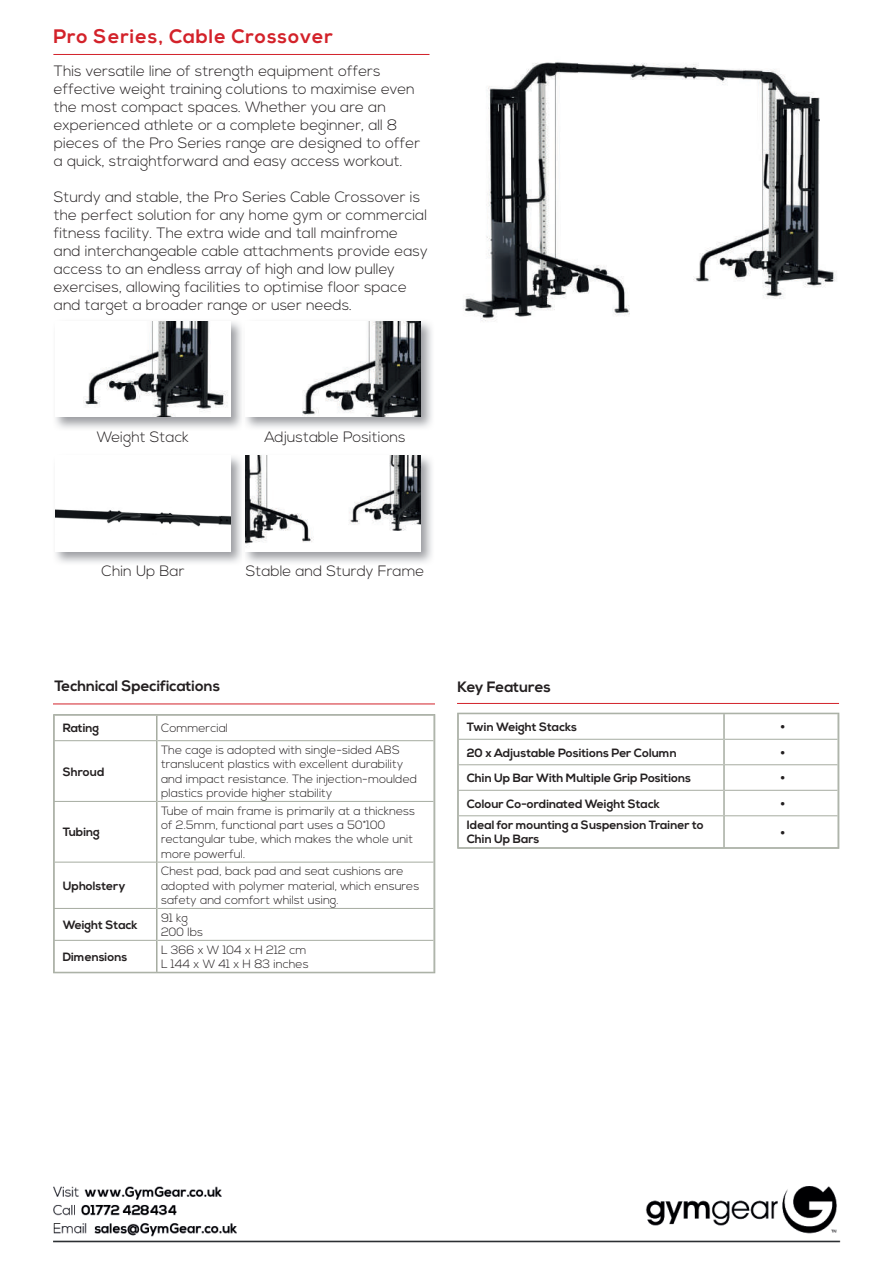
<style>
.page{position:relative;width:893px;height:1263px;background:#fff}
.page>*{position:absolute;margin:0;border:0;box-sizing:border-box;transform-origin:0 0}
.t1{font:700 19.5px "Nexa";letter-spacing:.05em;color:#d3222a}
.t2{font:300 18px "Nexa";color:#231f20}
.t3{font:300 15px/18px "Nexa";color:#231f20}
.t4{font:700 15px "Nexa";color:#231f20}
.t5{font:300 12px/14.4px "Nexa";color:#231f20}
.t6{font:700 12px/14.4px "Nexa";color:#231f20}
</style>
<div class="page">
<img style="left:53px;top:1186px;width:788px;height:57px">
<hr style="left:53px;top:704px;width:382px;height:1px;background:#d3222a">
<hr style="left:54px;top:740px;width:102px;height:1px;background:#a6aca1">
<hr style="left:158px;top:740px;width:275px;height:1px;background:#a6aca1">
<hr style="left:54px;top:801px;width:102px;height:1px;background:#a6aca1">
<hr style="left:158px;top:801px;width:275px;height:1px;background:#a6aca1">
<hr style="left:54px;top:862px;width:102px;height:1px;background:#a6aca1">
<hr style="left:158px;top:862px;width:275px;height:1px;background:#a6aca1">
<hr style="left:54px;top:908px;width:102px;height:1px;background:#a6aca1">
<hr style="left:158px;top:908px;width:275px;height:1px;background:#a6aca1">
<hr style="left:54px;top:940px;width:102px;height:1px;background:#a6aca1">
<hr style="left:158px;top:940px;width:275px;height:1px;background:#a6aca1">
<hr style="left:156px;top:715px;width:2px;height:26px;background:#a6aca1">
<hr style="left:156px;top:741px;width:2px;height:60px;background:#a6aca1">
<hr style="left:156px;top:801px;width:2px;height:61px;background:#a6aca1">
<hr style="left:156px;top:862px;width:2px;height:46px;background:#a6aca1">
<hr style="left:156px;top:908px;width:2px;height:32px;background:#a6aca1">
<hr style="left:156px;top:940px;width:2px;height:32px;background:#a6aca1">
<div style="left:53px;top:714px;width:382px;height:259px;border:1px solid #a6aca1"></div>
<hr style="left:457px;top:703px;width:382px;height:1px;background:#d3222a">
<hr style="left:458px;top:739px;width:265px;height:1px;background:#a6aca1">
<hr style="left:725px;top:739px;width:112px;height:1px;background:#a6aca1">
<hr style="left:458px;top:764px;width:265px;height:1px;background:#a6aca1">
<hr style="left:725px;top:764px;width:112px;height:1px;background:#a6aca1">
<hr style="left:458px;top:790px;width:265px;height:1px;background:#a6aca1">
<hr style="left:725px;top:790px;width:112px;height:1px;background:#a6aca1">
<hr style="left:458px;top:815px;width:265px;height:1px;background:#a6aca1">
<hr style="left:725px;top:815px;width:112px;height:1px;background:#a6aca1">
<hr style="left:723px;top:714px;width:2px;height:25px;background:#a6aca1">
<hr style="left:723px;top:739px;width:2px;height:26px;background:#a6aca1">
<hr style="left:723px;top:765px;width:2px;height:25px;background:#a6aca1">
<hr style="left:723px;top:790px;width:2px;height:26px;background:#a6aca1">
<hr style="left:723px;top:816px;width:2px;height:31px;background:#a6aca1">
<div style="left:457px;top:713px;width:382px;height:135px;border:1px solid #a6aca1"></div>
<img style="left:463px;top:62px;width:373px;height:259px">
<hr style="left:53px;top:54px;width:376px;height:1px;background:#d3222a">
<img style="left:55px;top:321px;width:377px;height:108px">
<img style="left:55px;top:321px;width:175px;height:95px">
<img style="left:55px;top:457px;width:187px;height:106px">
<img style="left:55px;top:457px;width:175px;height:94px">
<img style="left:243px;top:321px;width:2px;height:108px">
<img style="left:245px;top:321px;width:175px;height:95px">
<img style="left:245px;top:455px;width:187px;height:108px">
<img style="left:245px;top:456px;width:175px;height:95px">
<h1 class="t1" style="left:53px;top:25px;width:281px">Pro Series, Cable Crossover</h1>
<p class="t3" style="left:54px;top:62px;width:368px">This versatile line of strength equipment offers effective weight training colutions to maximise even the most compact spaces. Whether you are an experienced athlete or a complete beginner, all 8 pieces of the Pro Series range are designed to offer a quick, straightforward and easy access workout.</p>
<p class="t3" style="left:54px;top:188px;width:375px">Sturdy and stable, the Pro Series Cable Crossover is the perfect solution for any home gym or commercial fitness facility. The extra wide and tall mainfrome and interchangeable cable attachments provide easy access to an endless array of high and low pulley exercises, allowing facilities to optimise floor space and target a broader range or user needs.</p>
<p class="t3" style="left:97px;top:428px;width:93px">Weight Stack</p>
<p class="t3" style="left:264px;top:428px;width:143px">Adjustable Positions</p>
<p class="t3" style="left:102px;top:563px;width:84px">Chin Up Bar</p>
<p class="t3" style="left:246px;top:563px;width:180px">Stable and Sturdy Frame</p>
<p class="t4" style="left:54px;top:677px;width:167px">Technical Specifications</p>
<p class="t6" style="left:63px;top:721px;width:38px">Rating</p>
<p class="t5" style="left:161px;top:722px;width:69px">Commercial</p>
<p class="t6" style="left:63px;top:765px;width:43px">Shroud</p>
<p class="t5" style="left:161px;top:743px;width:258px">The cage is adopted with single-sided ABS translucent plastics with excellent durability and impact resistance. The injection-moulded plastics provide higher stability</p>
<p class="t6" style="left:63px;top:825px;width:39px">Tubing</p>
<p class="t6" style="left:63px;top:879px;width:64px">Upholstery</p>
<p class="t5" style="left:161px;top:804px;width:256px">Tube of main frame is primarily at a thickness of 2.5mm, functional part uses a 50*100 rectangular tube, which makes the whole unit more powerful.</p>
<p class="t5" style="left:161px;top:864px;width:260px">Chest pad, back pad and seat cushions are adopted with polymer material, which ensures safety and comfort whilst using.</p>
<p class="t6" style="left:63px;top:918px;width:76px">Weight Stack</p>
<p class="t5" style="left:161px;top:911px;width:44px">91 kg<br>200 lbs</p>
<p class="t6" style="left:63px;top:950px;width:66px">Dimensions</p>
<p class="t5" style="left:161px;top:943px;width:149px">L 366 x W 104 x H 212 cm<br>L 144 x W 41 x H 83 inches</p>
<p class="t4" style="left:457px;top:678px;width:95px">Key Features</p>
<p class="t6" style="left:467px;top:720px;width:112px">Twin Weight Stacks</p>
<p class="t2" style="left:780px;top:717px;width:7px">•</p>
<p class="t6" style="left:467px;top:746px;width:211px">20 x Adjustable Positions Per Column</p>
<p class="t2" style="left:780px;top:742px;width:7px">•</p>
<p class="t6" style="left:467px;top:771px;width:226px">Chin Up Bar With Multiple Grip Positions</p>
<p class="t2" style="left:780px;top:768px;width:7px">•</p>
<p class="t6" style="left:467px;top:797px;width:195px">Colour Co-ordinated Weight Stack</p>
<p class="t2" style="left:780px;top:793px;width:7px">•</p>
<p class="t6" style="left:467px;top:818px;width:238px">Ideal for mounting a Suspension Trainer to<br>Chin Up Bars</p>
<p class="t2" style="left:780px;top:822px;width:7px">•</p>
</div>
